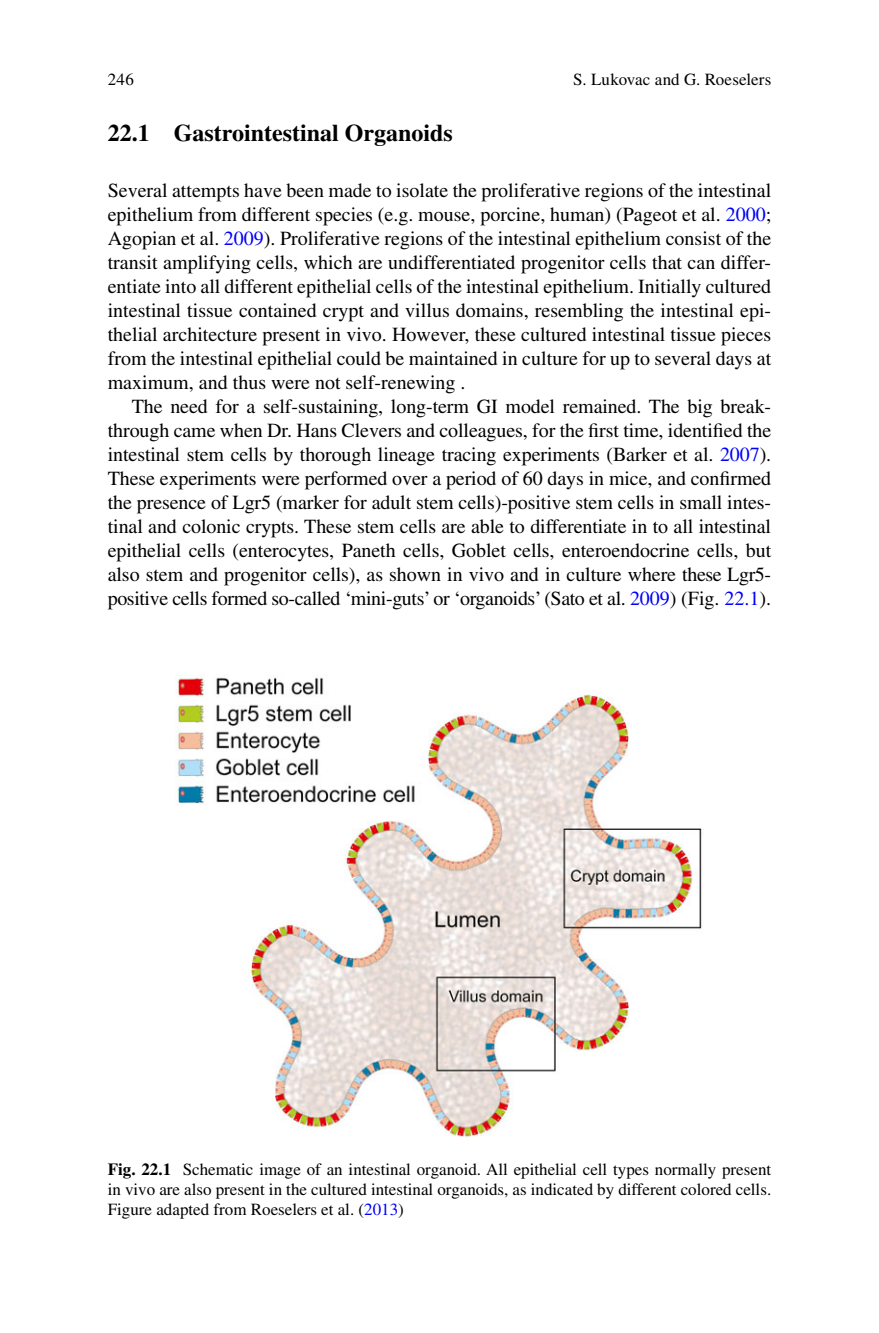
<style>
.page{position:relative;width:879px;height:1333px;background:#fff}
.page>*{position:absolute;margin:0;border:0;box-sizing:border-box;transform-origin:0 0}
.t1{font:700 24px "Gfjwtl Times";color:#000}
.t2{font:20px/24px "Ycwyff Times";color:#000;text-align:justify}
.t3{font:17px/20px "Ycwyff Times";color:#000;text-align:justify}
.s1{color:#0000fa}
.s2{font-family:"Gfjwtl Times";font-weight:700}
</style>
<div class="page">
<img style="left:175px;top:674px;width:527px;height:463px">
<p class="t3" style="left:108px;top:71px;width:28px">246</p>
<p class="t1" style="left:108px;top:124px;width:346px">22.1 Gastrointestinal Organoids</p>
<p class="t2" style="left:108px;top:180px;width:665px">Several attempts have been made to isolate the proliferative regions of the intestinal epithelium from different species (e.g. mouse, porcine, human) (Pageot et al. <span class="s1">2000</span> ; Agopian et al. <span class="s1">2009</span> ). Proliferative regions of the intestinal epithelium consist of the transit amplifying cells, which are undifferentiated progenitor cells that can differ&shy;entiate into all different epithelial cells of the intestinal epithelium. Initially cultured intestinal tissue contained crypt and villus domains, resembling the intestinal epi&shy;thelial architecture present in vivo. However, these cultured intestinal tissue pieces from the intestinal epithelial could be maintained in culture for up to several days at maximum, and thus were not self-renewing .</p>
<p class="t2" style="left:108px;top:396px;width:665px;text-indent:24px">The need for a self-sustaining, long-term GI model remained. The big break&shy;through came when Dr. Hans Clevers and colleagues, for the first time, identified the intestinal stem cells by thorough lineage tracing experiments (Barker et al. <span class="s1">2007</span> ).<br>These experiments were performed over a period of 60 days in mice, and confirmed the presence of Lgr5 (marker for adult stem cells)-positive stem cells in small intes&shy;tinal and colonic crypts. These stem cells are able to differentiate in to all intestinal epithelial cells (enterocytes, Paneth cells, Goblet cells, enteroendocrine cells, but also stem and progenitor cells), as shown in vivo and in culture where these Lgr5- positive cells formed so-called ‘mini-guts’ or ‘organoids’ (Sato et al. <span class="s1">2009</span> ) (Fig. <span class="s1">22.1</span> ).</p>
<p class="t3" style="left:573px;top:71px;width:199px">S. Lukovac and G. Roeselers</p>
<p class="t3" style="left:108px;top:1160px;width:665px"><span class="s2">Fig. 22.1</span> Schematic image of an intestinal organoid. All epithelial cell types normally present in vivo are also present in the cultured intestinal organoids, as indicated by different colored cells.<br>Figure adapted from Roeselers et al. ( <span class="s1">2013</span> )</p>
</div>
